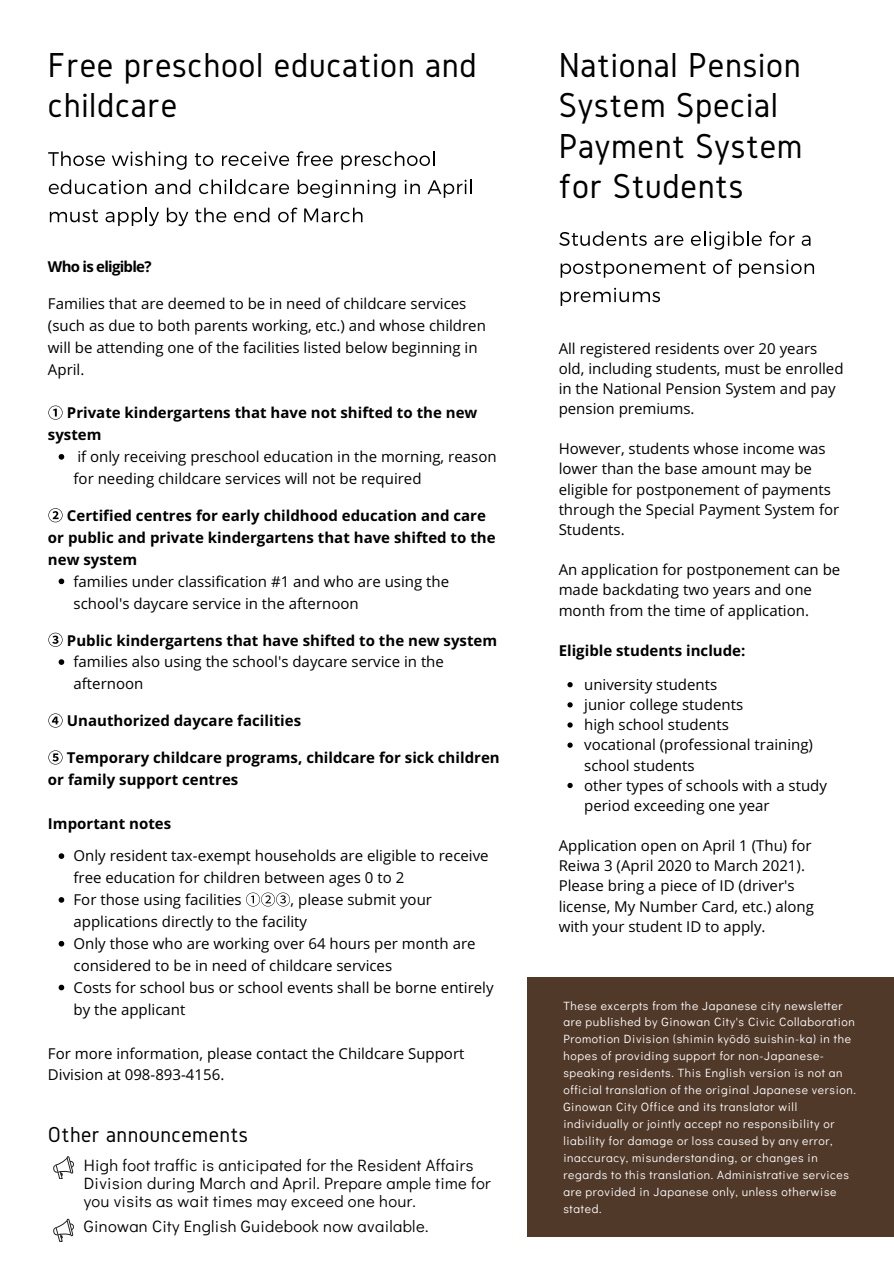
<style>
.page{position:relative;width:894px;height:1264px;background:#fff}
.page>*{position:absolute;margin:0;border:0;box-sizing:border-box;transform-origin:0 0}
.t1{font:36px/40.5px "Generic 0";letter-spacing:.02em;color:#000}
.t2{font:22.5px "Generic 0";letter-spacing:.02em;color:#000}
.t3{font:16.5px/18px "Generic 1";letter-spacing:.02em;color:#000}
.t4{font:15px/20.1px "Generic 3";color:#000}
.t5{font:15px/21.9px "Generic 2";color:#000}
.t6{font:15px "Generic 2";letter-spacing:-.05em;color:#000}
.t7{font:12px/17px "Generic 1";letter-spacing:.05em;color:#fff}
</style>
<div class="page">
<div style="left:527px;top:977px;width:366px;height:259px;background:#51392a"></div>
<svg style="left:59px;top:454px;width:5px;height:5px"></svg>
<svg style="left:59px;top:578px;width:5px;height:6px"></svg>
<svg style="left:59px;top:659px;width:5px;height:6px"></svg>
<svg style="left:59px;top:853px;width:5px;height:6px"></svg>
<svg style="left:59px;top:897px;width:5px;height:5px"></svg>
<svg style="left:246px;top:892px;width:44px;height:14px"></svg>
<svg style="left:59px;top:940px;width:5px;height:6px"></svg>
<svg style="left:59px;top:984px;width:5px;height:6px"></svg>
<svg style="left:48px;top:405px;width:15px;height:15px"></svg>
<svg style="left:48px;top:508px;width:15px;height:14px"></svg>
<svg style="left:48px;top:632px;width:15px;height:15px"></svg>
<svg style="left:48px;top:713px;width:15px;height:14px"></svg>
<svg style="left:48px;top:750px;width:15px;height:14px"></svg>
<svg style="left:48px;top:151px;width:57px;height:15px"></svg>
<svg style="left:112px;top:151px;width:74px;height:19px"></svg>
<svg style="left:195px;top:153px;width:18px;height:13px"></svg>
<svg style="left:222px;top:151px;width:67px;height:15px"></svg>
<svg style="left:296px;top:151px;width:37px;height:15px"></svg>
<svg style="left:341px;top:151px;width:93px;height:19px"></svg>
<svg style="left:49px;top:179px;width:98px;height:15px"></svg>
<svg style="left:155px;top:179px;width:35px;height:15px"></svg>
<svg style="left:199px;top:179px;width:90px;height:15px"></svg>
<svg style="left:298px;top:179px;width:97px;height:19px"></svg>
<svg style="left:404px;top:180px;width:16px;height:14px"></svg>
<svg style="left:427px;top:179px;width:45px;height:19px"></svg>
<svg style="left:50px;top:209px;width:48px;height:13px"></svg>
<svg style="left:105px;top:208px;width:54px;height:18px"></svg>
<svg style="left:167px;top:208px;width:21px;height:18px"></svg>
<svg style="left:195px;top:208px;width:31px;height:14px"></svg>
<svg style="left:234px;top:208px;width:35px;height:14px"></svg>
<svg style="left:278px;top:207px;width:19px;height:15px"></svg>
<svg style="left:304px;top:208px;width:58px;height:14px"></svg>
<svg style="left:567px;top:682px;width:5px;height:5px"></svg>
<svg style="left:567px;top:702px;width:5px;height:5px"></svg>
<svg style="left:567px;top:722px;width:5px;height:5px"></svg>
<svg style="left:567px;top:742px;width:5px;height:5px"></svg>
<svg style="left:567px;top:782px;width:5px;height:6px"></svg>
<svg style="left:559px;top:231px;width:87px;height:15px"></svg>
<svg style="left:654px;top:235px;width:29px;height:11px"></svg>
<svg style="left:690px;top:231px;width:71px;height:19px"></svg>
<svg style="left:769px;top:231px;width:25px;height:15px"></svg>
<svg style="left:801px;top:235px;width:9px;height:11px"></svg>
<svg style="left:560px;top:261px;width:145px;height:17px"></svg>
<svg style="left:713px;top:259px;width:19px;height:15px"></svg>
<svg style="left:739px;top:259px;width:74px;height:19px"></svg>
<svg style="left:560px;top:288px;width:100px;height:18px"></svg>
<svg style="left:53px;top:1156px;width:21px;height:22px"></svg>
<svg style="left:53px;top:1218px;width:21px;height:23px"></svg>
<h1 class="t1" style="left:48px;top:46px;width:430px">Free preschool education and childcare</h1>
<p class="t6" style="left:48px;top:260px;width:105px">Who is eligible?</p>
<p class="t4" style="left:48px;top:294px;width:439px;line-height:21.9px">Families that are deemed to be in need of childcare services (such as due to both parents working, etc.) and whose children will be attending one of the facilities listed below beginning in April.</p>
<p class="t5" style="left:48px;top:403px;width:431px;text-indent:19px">Private kindergartens that have not shifted to the new system</p>
<p class="t4" style="left:73px;top:447px;width:424px;line-height:21.9px">if only receiving preschool education in the morning, reason for needing childcare services will not be required</p>
<p class="t5" style="left:48px;top:506px;width:449px;text-indent:19px">Certified centres for early childhood education and care or public and private kindergartens that have shifted to the new system</p>
<p class="t4" style="left:73px;top:572px;width:377px;line-height:21.9px">families under classification #1 and who are using the school's daycare service in the afternoon</p>
<p class="t5" style="left:67px;top:630px;width:432px">Public kindergartens that have shifted to the new system</p>
<p class="t4" style="left:73px;top:652px;width:372px;line-height:21.9px">families also using the school's daycare service in the afternoon</p>
<p class="t5" style="left:67px;top:711px;width:236px">Unauthorized daycare facilities</p>
<p class="t5" style="left:48px;top:748px;width:453px;text-indent:19px">Temporary childcare programs, childcare for sick children or family support centres</p>
<p class="t5" style="left:48px;top:814px;width:125px">Important notes</p>
<p class="t4" style="left:73px;top:846px;width:416px;line-height:21.9px">Only resident tax-exempt households are eligible to receive free education for children between ages 0 to 2<br>For those using facilities</p>
<p class="t4" style="left:73px;top:890px;width:421px;line-height:21.9px;text-indent:217px">, please submit your applications directly to the facility<br>Only those who are working over 64 hours per month are considered to be in need of childcare services<br>Costs for school bus or school events shall be borne entirely by the applicant</p>
<p class="t4" style="left:48px;top:1043px;width:418px;line-height:21.9px">For more information, please contact the Childcare Support<br>Division at 098-893-4156.</p>
<h2 class="t2" style="left:48px;top:1123px;width:202px">Other announcements</h2>
<p class="t3" style="left:84px;top:1157px;width:408px">High foot traffic is anticipated for the Resident Affairs<br>Division during March and April. Prepare ample time for you visits as wait times may exceed one hour.</p>
<p class="t3" style="left:84px;top:1218px;width:346px">Ginowan City English Guidebook now available.</p>
<h1 class="t1" style="left:558px;top:46px;width:245px">National Pension<br>System Special<br>Payment System for Students</h1>
<p class="t4" style="left:558px;top:339px;width:286px">All registered residents over 20 years old, including students, must be enrolled in the National Pension System and pay pension premiums.</p>
<p class="t4" style="left:558px;top:440px;width:282px">However, students whose income was lower than the base amount may be eligible for postponement of payments through the Special Payment System for<br>Students.</p>
<p class="t4" style="left:558px;top:561px;width:283px">An application for postponement can be made backdating two years and one month from the time of application.</p>
<p class="t5" style="left:558px;top:641px;width:188px">Eligible students include:</p>
<p class="t4" style="left:584px;top:676px;width:244px">university students<br>junior college students<br>high school students<br>vocational (professional training) school students<br>other types of schools with a study period exceeding one year</p>
<p class="t4" style="left:558px;top:837px;width:257px">Application open on April 1 (Thu) for Reiwa 3 (April 2020 to March 2021).<br>Please bring a piece of ID (driver's license, My Number Card, etc.) along with your student ID to apply.</p>
<p class="t7" style="left:563px;top:997px;width:294px">These excerpts from the Japanese city newsletter are published by Ginowan City's Civic Collaboration Promotion Division (shimin kyōdō suishin-ka) in the hopes of providing support for non-Japanese&shy;speaking residents. This English version is not an official translation of the original Japanese version.<br>Ginowan City Office and its translator will individually or jointly accept no responsibility or liability for damage or loss caused by any error, inaccuracy, misunderstanding, or changes in regards to this translation. Administrative services are provided in Japanese only, unless otherwise stated.</p>
</div>
